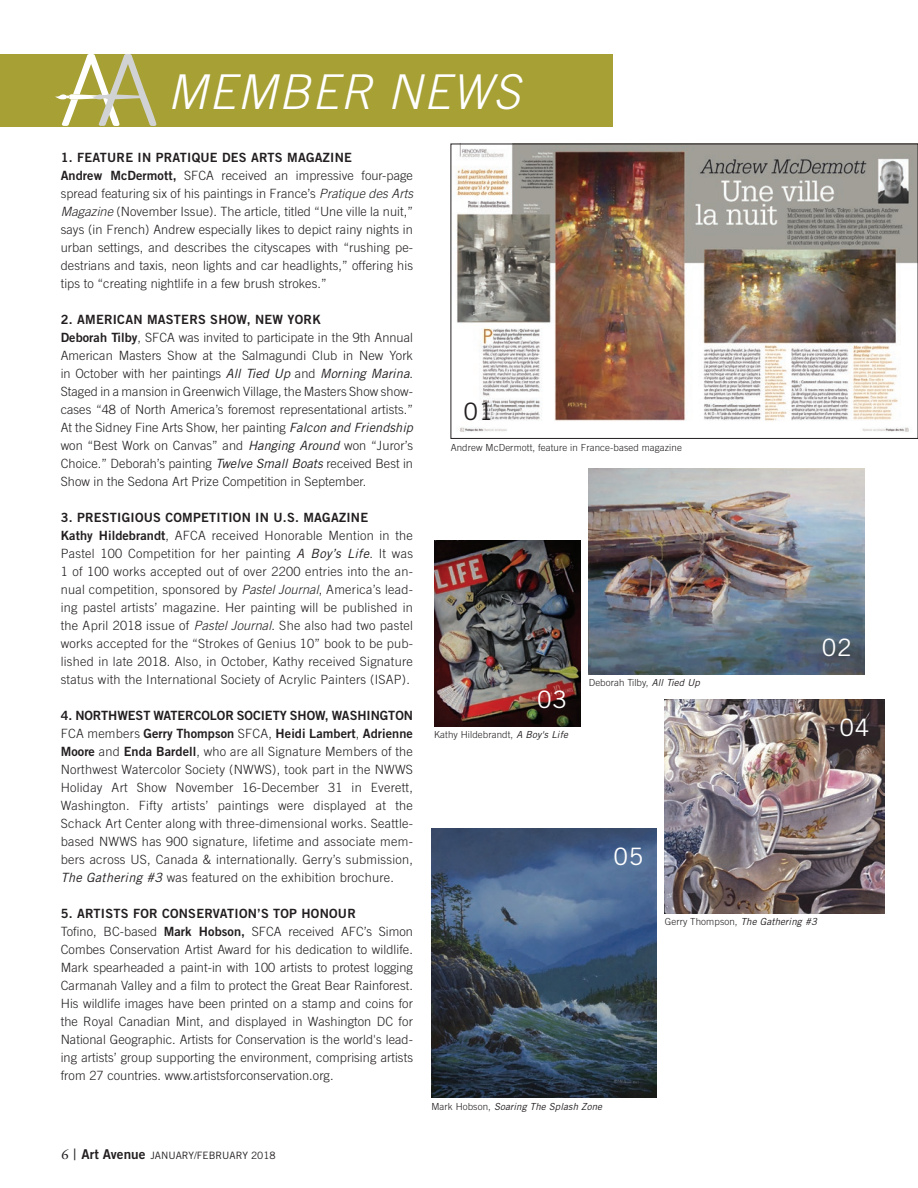
<style>
.page{position:relative;width:918px;height:1188px;background:#fff}
.page>*{position:absolute;margin:0;border:0;box-sizing:border-box;transform-origin:0 0}
.t1{font:italic 300 48px "Trade Gothic";letter-spacing:.03em;color:#fff}
.t2{font:24px "Trade Gothic";letter-spacing:.03em;color:#fff}
.t3{font:24px "Trade Gothic";color:#231f20}
.t4{font:300 12.75px/18px "Trade Gothic";letter-spacing:.005em;color:#231f20;text-align:justify}
.t5{font:12.75px/18px "Trade Gothic Bold Two";letter-spacing:.02em;color:#231f20}
.t6{font:10.2px "Trade Gothic";color:#231f20}
.t7{font:300 9.75px "Trade Gothic";letter-spacing:.01em;color:#231f20}
.t8{font:italic 9.75px "Trade Gothic";letter-spacing:.01em;color:#231f20}
.s1{font-family:"Trade Gothic Bold Two";font-weight:400}
.s2{font-style:italic}
.s3{font-weight:400;font-style:italic}
.s4{font-family:"Trade Gothic";font-weight:300}
.s5{font-family:"Sabon Roman SC";font-size:15px}
.s6{font-family:"Trade Gothic Bold Two";font-size:13.5px}
.s7{font-weight:300;font-style:normal}
</style>
<div class="page">
<img style="left:456px;top:146px;width:460px;height:286px">
<div style="left:451px;top:144px;width:467px;height:295px;border:1px solid #231f20"></div>
<div style="left:0;top:54px;width:613px;height:72px;background:#a6a035"></div>
<svg style="left:55px;top:54px;width:101px;height:72px"></svg>
<img style="left:589px;top:468px;width:276px;height:206px">
<img style="left:434px;top:540px;width:146px;height:186px">
<img style="left:665px;top:700px;width:219px;height:213px">
<img style="left:431px;top:828px;width:225px;height:270px">
<h1 class="t1" style="left:167px;top:63px;width:354px">MEMBER NEWS</h1>
<p class="t5" style="left:61px;top:148px;width:283px">1. FEATU RE IN PRATIQUE DES ARTS MAGAZINE</p>
<p class="t4" style="left:61px;top:166px;width:354px"><span class="s1">Andrew McDermott,</span> SFCA received an impressive four-page spread featuring six of his paintings in France’s <span class="s2">Pratique des Arts Magazine</span> (November Issue). The article, titled “U ne ville la nuit,” says (in French) Andrew especially likes to depict rainy nights in urban settings, and describes the cityscapes with “rushing pe&shy;destrians and taxis, neon lights and car headlights,” offering his tips to “creating nightlife in a few brush strokes.”</p>
<p class="t5" style="left:61px;top:310px;width:168px">2. AMERICAN MASTERS SHOW</p>
<p class="t5" style="left:247px;top:310px;width:19px">, NEW</p>
<p class="t5" style="left:288px;top:310px;width:35px">YORK</p>
<p class="t4" style="left:61px;top:328px;width:354px"><span class="s1">Deborah Tilby</span>, SFCA was invited to participate in the 9th Annual American Masters Show at the Salmagundi Club in New York in October with her paintings <span class="s3">All Tied Up</span> and <span class="s3">Morning Marina</span>.<br>Staged in a mansion in Greenwich Village, the Masters Show show&shy;cases “48 of N orth America’s foremost representational artists.” At the Sidney Fine Arts Show, her painting <span class="s3">Falcon and Friendship </span>won “B est Work on Canvas” and <span class="s3">Hanging Around</span> won “Juror’s Choice.” Deborah’s painting <span class="s3">Twelve Small Boats</span> received B est in Show in the Sedona Art Prize Competition in September.</p>
<p class="t5" style="left:61px;top:508px;width:300px">3. PRESTIGIOUS COMPETITION IN U .S. MAGAZINE</p>
<p class="t4" style="left:61px;top:526px;width:354px"><span class="s1">Kathy Hildebrandt</span>, AFCA received H onorable Mention in the Pastel 100 Competition for her painting <span class="s3">A Boy’s Life</span>. It was 1 of 100 works accepted out of over 2200 entries into the an&shy;nual competition, sponsored by <span class="s2">Pastel Journal</span>, America’s lead&shy;ing pastel artists’ magazine. Her painting will be published in the April 2018 issue of <span class="s2">Pastel Journal</span>. She also had two pastel works accepted for the “Strokes of Genius 10” book to be pub&shy;lished in late 2018. Also, in October, Kathy received Signature status with the I nternational Society of Acrylic Painters (ISAP</p>
<p class="t4" style="left:402px;top:670px;width:10px">).</p>
<h2 class="t3" style="left:463px;top:397px;width:32px">01</h2>
<p class="t7" style="left:451px;top:441px;width:233px">Andrew McDermott, feature in France-based magazine</p>
<h2 class="t2" style="left:537px;top:685px;width:32px">03</h2>
<p class="t7" style="left:589px;top:677px;width:113px">Deborah Tilby, <span class="s3">All Tied Up</span></p>
<h2 class="t2" style="left:822px;top:633px;width:32px">02</h2>
<p class="t5" style="left:61px;top:706px;width:354px;text-indent:264px">, WASH INGTON<br><span class="s4">FCA members</span> Gerry Thompson <span class="s4">SFCA,</span> Heidi Lambert<span class="s4">,</span> Adrienne</p>
<p class="t4" style="left:61px;top:742px;width:354px"><span class="s1">Moore</span> and <span class="s1">Enda Bardell</span>, who are all Signature Members of the N orthwest Watercolor Society (NWWS), took part in the NWWS Holiday Art Show November 16-December 31 in Everett, Washington. Fifty artists’ paintings were displayed at the Schack Art Center along with three-dimensional works. Seattle&shy;based NWWS has 900 signature, lifetime and associate mem&shy;bers across US, Canada &amp; internationally. Gerry’s submission, <span class="s3">The Gathering #3</span> was featured on the exhibition brochure.</p>
<p class="t5" style="left:61px;top:904px;width:251px">5. ARTISTS FOR CONSERVATION ’S TOP HONO</p>
<p class="t5" style="left:338px;top:904px;width:19px">uR</p>
<p class="t4" style="left:61px;top:922px;width:354px">Tofino, BC-based <span class="s1">Mark Hobson,</span> SFCA received AFC’s Simon Combes Conservation Artist Award for his dedication to wildlife.<br>Mark spearheaded a paint-in with 100 artists to protest logging Carmanah Valley and a film to protect the Great Bear Rainforest.<br>H is wildlife images have been printed on a stamp and coins for the Royal Canadian Mint, and displayed in Washington DC for National Geographic. Artists for Conservation is the world's lead&shy;ing artists’ group supporting the environment, comprising artists from 27 countries. www.artistsforconservation.org.</p>
<p class="t5" style="left:61px;top:706px;width:50px">4. NORTHWE</p>
<p class="t5" style="left:136px;top:706px;width:75px">ST WATE RCOLO</p>
<p class="t5" style="left:225px;top:706px;width:48px">R SOCIETY</p>
<p class="t5" style="left:290px;top:706px;width:18px">SHOW</p>
<p class="t6" style="left:61px;top:1149px;width:217px"><span class="s5">6 |</span> <span class="s6">Art Avenue</span> JANUARY/FEBRUARY 2018</p>
<p class="t7" style="left:434px;top:729px;width:135px">Kathy H ildebrandt, <span class="s3">A Boy's Life</span></p>
<h2 class="t2" style="left:613px;top:842px;width:32px">05</h2>
<p class="t8" style="left:431px;top:1101px;width:172px"><span class="s7">Mark H obson,</span> Soaring The Splash Zone</p>
<p class="t7" style="left:665px;top:916px;width:154px">Gerry Thompson, <span class="s3">The Gathering #3</span></p>
<h2 class="t2" style="left:839px;top:713px;width:32px">04</h2>
</div>
